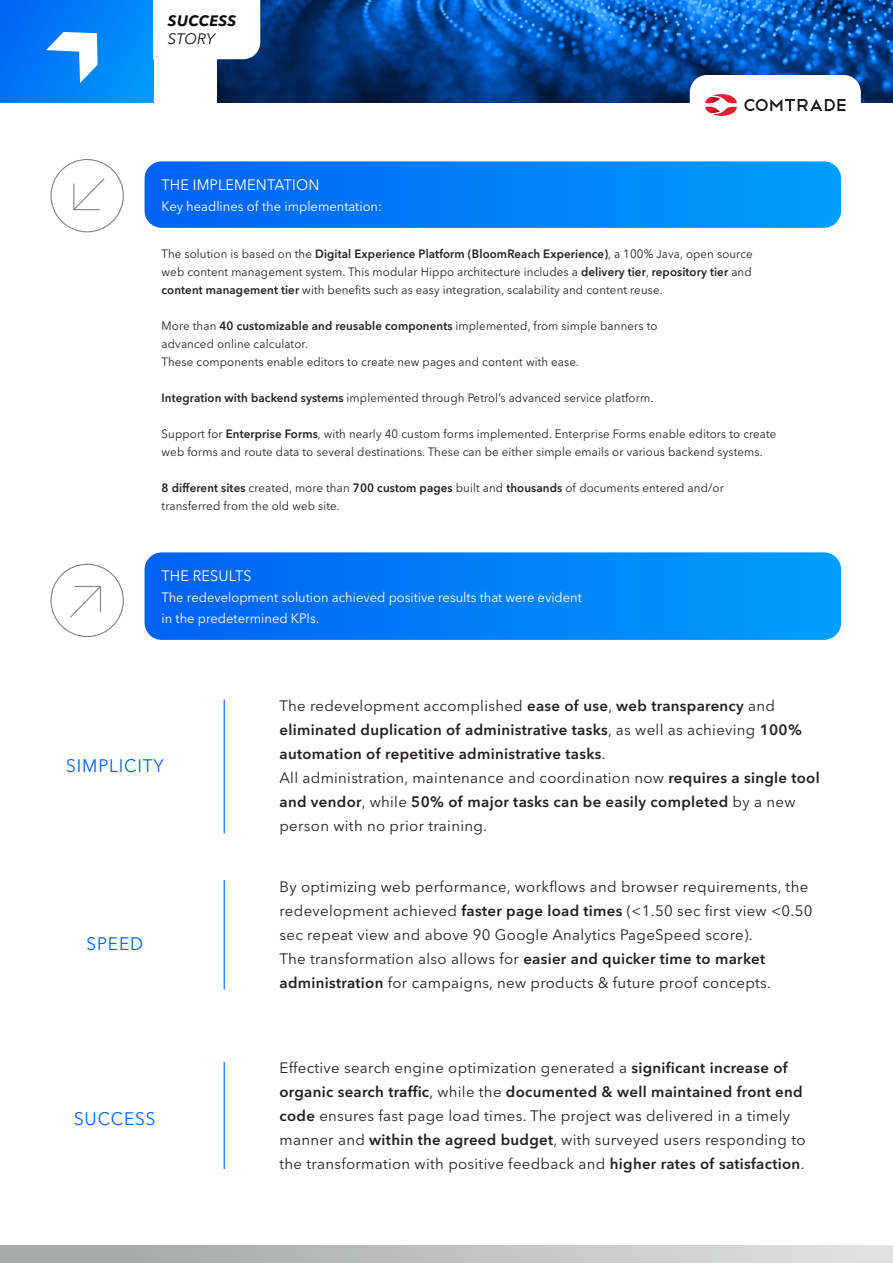
<style>
.page{position:relative;width:893px;height:1263px;background:#fff}
.page>*{position:absolute;margin:0;border:0;box-sizing:border-box;transform-origin:0 0}
.t1{font:18px "Avenir Next LT Pro";letter-spacing:.05em;color:#0061f3;scale:.96 1}
.t2{font:15px/24px "Avenir Next LT Pro";letter-spacing:.02em;color:#231f20}
.t3{font:600 15px/24px "Avenir Next LT Pro";letter-spacing:.02em;color:#231f20}
.t4{font:15px "Avenir Next LT Pro";letter-spacing:.01em;color:#fff;scale:.96 1}
.t5{font:italic 700 15px "Avenir Next LT Pro";letter-spacing:.02em;color:#0d0d0d}
.t6{font:italic 15px "Avenir Next LT Pro";letter-spacing:.01em;color:#0d0d0d}
.t7{font:13.5px/21px "Avenir Next LT Pro";color:#fff;scale:.96 1}
.t8{font:12px/18px "Avenir Next LT Pro";letter-spacing:.01em;color:#231f20;scale:.96 1}
.s1{font-weight:600}
.s2{font-weight:400}
</style>
<div class="page">
<svg style="left:145px;top:161px;width:696px;height:67px;background:#0381f8"></svg>
<div style="left:0;top:1246px;width:893px;height:17px;background:linear-gradient(to right,#a1a2a2,#e1e1e1)"></div>
<svg style="left:73px;top:178px;width:32px;height:33px"></svg>
<div style="left:50px;top:159px;width:74px;height:73px;border:1px solid #808181;border-radius:50%"></div>
<svg style="left:145px;top:552px;width:696px;height:88px;background:#0280f8"></svg>
<svg style="left:70px;top:585px;width:31px;height:33px"></svg>
<div style="left:50px;top:564px;width:74px;height:73px;border:1px solid #808181;border-radius:50%"></div>
<img style="left:218px;top:0;width:675px;height:102px">
<div style="left:0;top:0;width:153px;height:102px;background:linear-gradient(to right,#0069f4,#0095fb)"></div>
<svg style="left:46px;top:32px;width:52px;height:51px"></svg>
<div style="left:690px;top:75px;width:171px;height:59px;background:#fff;border-radius:17px"></div>
<svg style="left:153px;top:0;width:107px;height:59px"></svg>
<svg style="left:744px;top:99px;width:101px;height:12px"></svg>
<svg style="left:705px;top:94px;width:32px;height:22px"></svg>
<hr style="left:224px;top:1062px;width:1px;height:107px;background:#0061f3">
<hr style="left:224px;top:880px;width:1px;height:109px;background:#0061f3">
<hr style="left:224px;top:699px;width:1px;height:134px;background:#0061f3">
<p class="t5" style="left:168px;top:11px;width:70px">SUCCESS</p>
<p class="t6" style="left:168px;top:30px;width:48px">STORY</p>
<p class="t4" style="left:162px;top:176px;width:166px">THE IMPLEMENTATION</p>
<p class="t7" style="left:162px;top:196px;width:231px">Key headlines of the implementation:</p>
<p class="t8" style="left:162px;top:245px;width:617px;text-align:justify">The solution is based on the <span class="s1">Digital Experience Platform (BloomReach Experience)</span>, a 100% Java, open source web content management system. This modular Hippo architecture includes a <span class="s1">delivery tier</span>, <span class="s1">repository tier</span> and <span class="s1">content management tier</span> with benefits such as easy integration, scalability and content reuse.</p>
<p class="t8" style="left:162px;top:317px;width:518px">More than <span class="s1">40 customizable and reusable components</span> implemented, from simple banners to advanced online calculator.<br>These components enable editors to create new pages and content with ease.</p>
<p class="t8" style="left:162px;top:389px;width:514px"><span class="s1">Integration with backend systems</span> implemented through Petrol’s advanced service platform.</p>
<p class="t8" style="left:162px;top:425px;width:642px">Support for <span class="s1">Enterprise Forms</span>, with nearly 40 custom forms implemented. Enterprise Forms enable editors to create web forms and route data to several destinations. These can be either simple emails or various backend systems.</p>
<p class="t8" style="left:162px;top:479px;width:587px"><span class="s1">8 different sites</span> created, more than <span class="s1">700 custom pages</span> built and <span class="s1">thousands</span> of documents entered and/or transferred from the old web site.</p>
<p class="t4" style="left:162px;top:567px;width:95px">THE RESULTS</p>
<p class="t7" style="left:162px;top:586px;width:439px">The redevelopment solution achieved positive results that were evident in the predetermined KPIs.</p>
<h1 class="t1" style="left:66px;top:755px;width:103px">SIMPLICITY</h1>
<h1 class="t1" style="left:86px;top:933px;width:61px">SPEED</h1>
<h1 class="t1" style="left:74px;top:1108px;width:86px">SUCCESS</h1>
<p class="t3" style="left:279px;top:693px;width:542px"><span class="s2">The redevelopment accomplished</span> ease of use<span class="s2">,</span> web transparency <span class="s2">and </span>eliminated duplication of administrative tasks<span class="s2">, as well as achieving</span> 100% automation of repetitive administrative tasks<span class="s2">.<br>All administration, maintenance and coordination now</span> requires a single tool and vendor<span class="s2">, while</span> 50% of major tasks can be easily completed <span class="s2">by a new person with no prior training.</span></p>
<p class="t2" style="left:279px;top:874px;width:534px">By optimizing web performance, workflows and browser requirements, the redevelopment achieved <span class="s1">faster page load times</span> (&lt;1.50 sec first view &lt;0.50 sec repeat view and above 90 Google Analytics PageSpeed score).<br>The transformation also allows for <span class="s1">easier and quicker time to market administration</span> for campaigns, new products &amp; future proof concepts.</p>
<p class="t2" style="left:279px;top:1056px;width:528px">Effective search engine optimization generated a <span class="s1">significant increase of organic search traffic</span>, while the <span class="s1">documented &amp; well maintained front end code</span> ensures fast page load times. The project was delivered in a timely manner and <span class="s1">within the agreed budget</span>, with surveyed users responding to the transformation with positive feedback and <span class="s1">higher rates of satisfaction</span>.</p>
</div>
